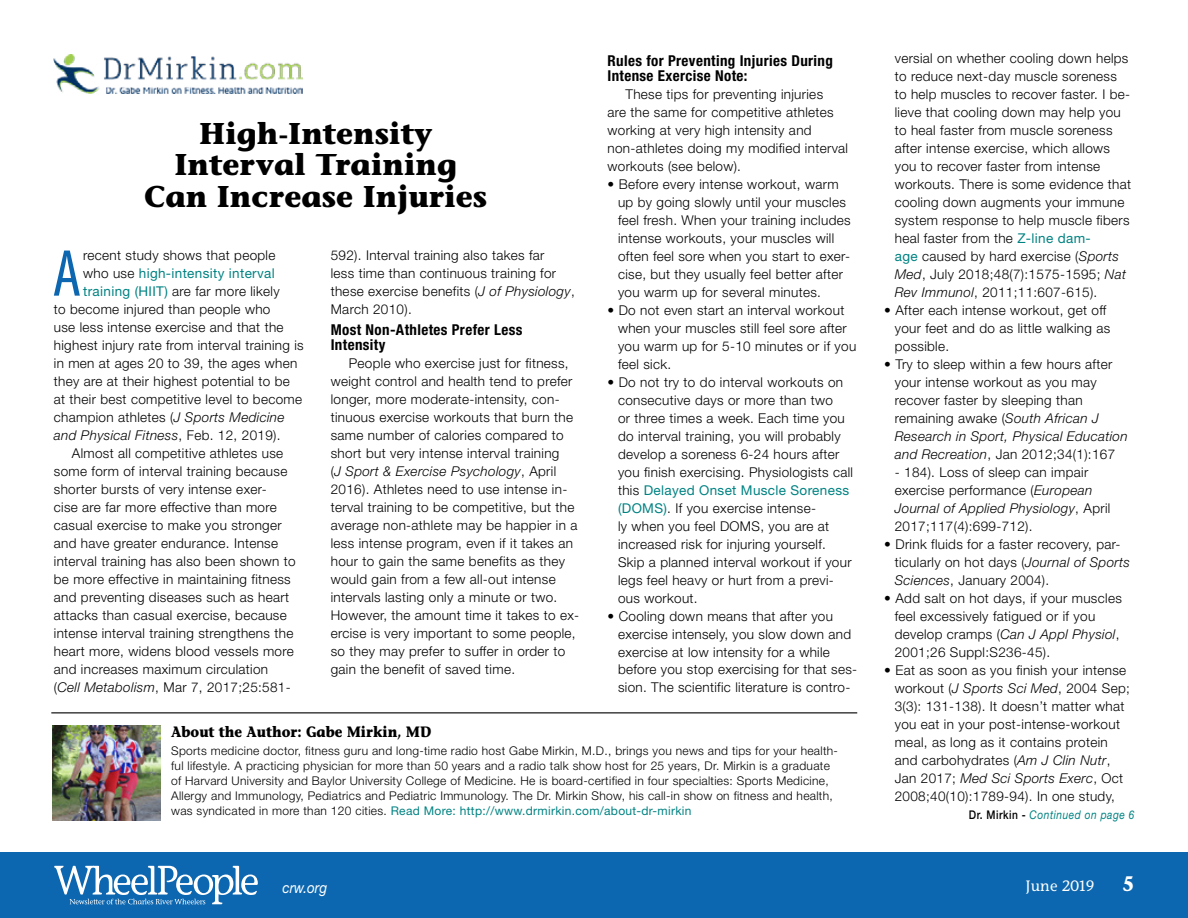
<style>
.page{position:relative;width:1188px;height:918px;background:#fff}
.page>*{position:absolute;margin:0;border:0;box-sizing:border-box;transform-origin:0 0}
.t1{font:condensed 66.9px "Myriad Pro";color:#0d67b0}
.t2{font:700 30px/31.5px "Stone Informal";color:#000;text-align:center}
.t3{font:700 21px "Stone Informal";color:#fff;scale:.9 1}
.t4{font:700 condensed 15px/15px "Helvetica Neue";letter-spacing:.025em;color:#000}
.t5{font:700 15px "Stone Informal";color:#000;scale:.9 1}
.t6{font:15px "Stone Informal";color:#fff}
.t7{font:italic 15px "Helvetica Neue";color:#fff;scale:.9 1}
.t8{font:300 13.5px/18px "Helvetica Neue";letter-spacing:.025em;color:#000}
.t9{font:italic 300 13.5px "Helvetica Neue";letter-spacing:.025em;color:#000}
.t10{font:13.5px "Helvetica Neue";letter-spacing:.025em;color:#008282}
.t11{font:300 12px/15px "Helvetica Neue";letter-spacing:.025em;color:#000}
.t12{font:italic 12px "Helvetica Neue";letter-spacing:.05em;color:#008282;scale:.85 1}
.s1{font-weight:300;color:#000}
.s2{font-weight:400;color:#008282}
.s3{font-style:italic}
.s4{font-style:normal}
.s5{font-weight:500;font-style:normal;color:#000}
.s6{font-size:15px}
</style>
<div class="page">
<div style="left:0;top:852px;width:1188px;height:66px;background:#0d67b0"></div>
<svg style="left:54px;top:866px;width:204px;height:38px"></svg>
<img style="left:54px;top:54px;width:248px;height:40px">
<img style="left:53px;top:726px;width:108px;height:94px">
<hr style="left:51px;top:712px;width:806px;height:1px;background:#000">
<h2 class="t2" style="left:144px;top:117px;width:344px">High-Intensity<br>Interval Training<br>Can Increase Injuries</h2>
<h1 class="t1" style="left:52px;top:233px;width:31px">A</h1>
<p class="t8" style="left:83px;top:246px;width:194px">recent study shows that people</p>
<p class="t10" style="left:83px;top:265px;width:193px"><span class="s1">who use</span> high-intensity interval</p>
<p class="t8" style="left:83px;top:282px;width:198px"><span class="s2">training (HIIT)</span> are far more likely</p>
<p class="t8" style="left:54px;top:300px;width:218px">to become injured than people who</p>
<p class="t8" style="left:54px;top:318px;width:231px">use less intense exercise and that the</p>
<p class="t8" style="left:54px;top:336px;width:251px">highest injury rate from interval training is</p>
<p class="t8" style="left:54px;top:354px;width:245px">in men at ages 20 to 39, the ages when</p>
<p class="t8" style="left:54px;top:372px;width:238px">they are at their highest potential to be</p>
<p class="t8" style="left:54px;top:390px;width:250px">at their best competitive level to become</p>
<p class="t8" style="left:54px;top:408px;width:232px">champion athletes (<span class="s3">J Sports Medicine</span></p>
<p class="t9" style="left:54px;top:427px;width:228px">and Physical Fitness<span class="s4">, Feb. 12, 2019).</span></p>
<p class="t8" style="left:72px;top:443px;width:213px">Almost all competitive athletes use</p>
<p class="t8" style="left:54px;top:461px;width:235px">some form of interval training because</p>
<p class="t8" style="left:54px;top:479px;width:214px">shorter bursts of very intense exer-</p>
<p class="t8" style="left:54px;top:497px;width:225px">cise are far more effective than more</p>
<p class="t8" style="left:54px;top:515px;width:229px">casual exercise to make you stronger</p>
<p class="t8" style="left:54px;top:533px;width:226px">and have greater endurance. Intense</p>
<p class="t8" style="left:54px;top:551px;width:243px">interval training has also been shown to</p>
<p class="t8" style="left:54px;top:569px;width:238px">be more effective in maintaining fitness</p>
<p class="t8" style="left:54px;top:587px;width:237px">and preventing diseases such as heart</p>
<p class="t8" style="left:54px;top:605px;width:234px">attacks than casual exercise, because</p>
<p class="t8" style="left:54px;top:623px;width:241px">intense interval training strengthens the</p>
<p class="t8" style="left:54px;top:641px;width:241px">heart more, widens blood vessels more</p>
<p class="t8" style="left:54px;top:659px;width:216px">and increases maximum circulation</p>
<p class="t8" style="left:54px;top:677px;width:238px">(<span class="s3">Cell Metabolism</span>, Mar 7, 2017;25:581-</p>
<p class="t8" style="left:331px;top:245px;width:246px">592). Interval training also takes far<br>less time than continuous training for these exercise benefits (<span class="s3">J of Physiology</span>, March 2010).</p>
<p class="t4" style="left:331px;top:322px;width:193px">Most Non-Athletes Prefer Less<br>Intensity</p>
<p class="t8" style="left:331px;top:354px;width:250px;text-indent:18px">People who exercise just for fitness, weight control and health tend to prefer longer, more moderate-intensity, con&shy;tinuous exercise workouts that burn the same number of calories compared to short but very intense interval training<br>(<span class="s3">J Sport &amp; Exercise Psychology</span>, April 2016). Athletes need to use intense in&shy;terval training to be competitive, but the average non-athlete may be happier in a less intense program, even if it takes an hour to gain the same benefits as they would gain from a few all-out intense intervals lasting only a minute or two.<br>However, the amount time it takes to ex&shy;ercise is very important to some people, so they may prefer to suffer in order to gain the benefit of saved time.</p>
<p class="t4" style="left:608px;top:53px;width:227px">Rules for Preventing Injuries During<br>Intense Exercise Note:</p>
<p class="t8" style="left:608px;top:85px;width:242px;text-indent:18px">These tips for preventing injuries<br>are the same for competitive athletes working at very high intensity and non-athletes doing my modified interval workouts (see below).</p>
<p class="t8" style="left:618px;top:175px;width:234px;text-indent:-11px">• Before every intense workout, warm up by going slowly until your muscles feel fresh. When your training includes intense workouts, your muscles will often feel sore when you start to exer&shy;cise, but they usually feel better after you warm up for several minutes.</p>
<p class="t8" style="left:618px;top:300px;width:240px;text-indent:-11px">• Do not even start an interval workout when your muscles still feel sore after you warm up for 5-10 minutes or if you feel sick.</p>
<p class="t8" style="left:618px;top:372px;width:237px;text-indent:-11px">• Do not try to do interval workouts on consecutive days or more than two<br>or three times a week. Each time you do interval training, you will probably develop a soreness 6-24 hours after you finish exercising. Physiologists call this <span class="s2">Delayed Onset Muscle Soreness (DOMS)</span>. If you exercise intense-<br>ly when you feel DOMS, you are at increased risk for injuring yourself.<br>Skip a planned interval workout if your legs feel heavy or hurt from a previ&shy;ous workout.</p>
<p class="t8" style="left:618px;top:606px;width:241px;text-indent:-11px">• Cooling down means that after you exercise intensely, you slow down and exercise at low intensity for a while before you stop exercising for that ses&shy;sion. The scientific literature is contro-</p>
<p class="t5" style="left:171px;top:722px;width:291px">About the Author: Gabe Mirkin, MD</p>
<p class="t11" style="left:171px;top:743px;width:668px">Sports medicine doctor, fitness guru and long-time radio host Gabe Mirkin, M.D., brings you news and tips for your health&shy;ful lifestyle. A practicing physician for more than 50 years and a radio talk show host for 25 years, Dr. Mirkin is a graduate of Harvard University and Baylor University College of Medicine. He is board-certified in four specialties: Sports Medicine, Allergy and Immunology, Pediatrics and Pediatric Immunology. The Dr. Mirkin Show, his call-in show on fitness and health, was syndicated in more than 120 cities. <span class="s2">Read More: http://www.drmirkin.com/about-dr-mirkin</span></p>
<p class="t8" style="left:895px;top:49px;width:238px">versial on whether cooling down helps to reduce next-day muscle soreness to help muscles to recover faster. I be&shy;lieve that cooling down may help you to heal faster from muscle soreness after intense exercise, which allows you to recover faster from intense workouts. There is some evidence that cooling down augments your immune system response to help muscle fibers heal faster from the <span class="s2">Z-line dam-<br>age</span> caused by hard exercise (<span class="s3">Sports Med</span>, July 2018;48(7):1575-1595; <span class="s3">Nat Rev Immunol</span>, 2011;11:607-615).</p>
<p class="t8" style="left:895px;top:301px;width:217px;text-indent:-11px">• After each intense workout, get off your feet and do as little walking as possible.</p>
<p class="t8" style="left:895px;top:355px;width:234px;text-indent:-11px">• Try to sleep within a few hours after your intense workout as you may recover faster by sleeping than remaining awake (<span class="s3">South African J Research in Sport, Physical Education and Recreation</span>, Jan 2012;34(1):167</p>
<p class="t8" style="left:895px;top:463px;width:217px">- 184). Loss of sleep can impair exercise performance (<span class="s3">European<br>Journal of Applied Physiology</span>, April<br>2017;117(4):699-712).</p>
<p class="t8" style="left:895px;top:535px;width:237px;text-indent:-11px">• Drink fluids for a faster recovery, par&shy;ticularly on hot days (<span class="s3">Journal of Sports<br>Sciences</span>, January 2004).</p>
<p class="t8" style="left:895px;top:589px;width:229px;text-indent:-11px">• Add salt on hot days, if your muscles feel excessively fatigued or if you develop cramps (<span class="s3">Can J Appl Physiol</span>, 2001;26 Suppl:S236-45).</p>
<p class="t8" style="left:895px;top:661px;width:237px;text-indent:-11px">• Eat as soon as you finish your intense workout (<span class="s3">J Sports Sci Med</span>, 2004 Sep; 3(3): 131-138). It doesn’t matter what you eat in your post-intense-workout meal, as long as it contains protein and carbohydrates (<span class="s3">Am J Clin Nutr</span>, Jan 2017; <span class="s3">Med Sci Sports Exerc</span>, Oct 2008;40(10):1789-94). In one study,</p>
<p class="t12" style="left:969px;top:808px;width:196px"><span class="s5">Dr. Mirkin -</span> Continued on page 6</p>
<p class="t7" style="left:282px;top:878px;width:51px">crw.org</p>
<p class="t6" style="left:1026px;top:877px;width:70px">June 2019</p>
<h3 class="t3" style="left:1123px;top:870px;width:15px">5<span class="s6">5</span></h3>
</div>
